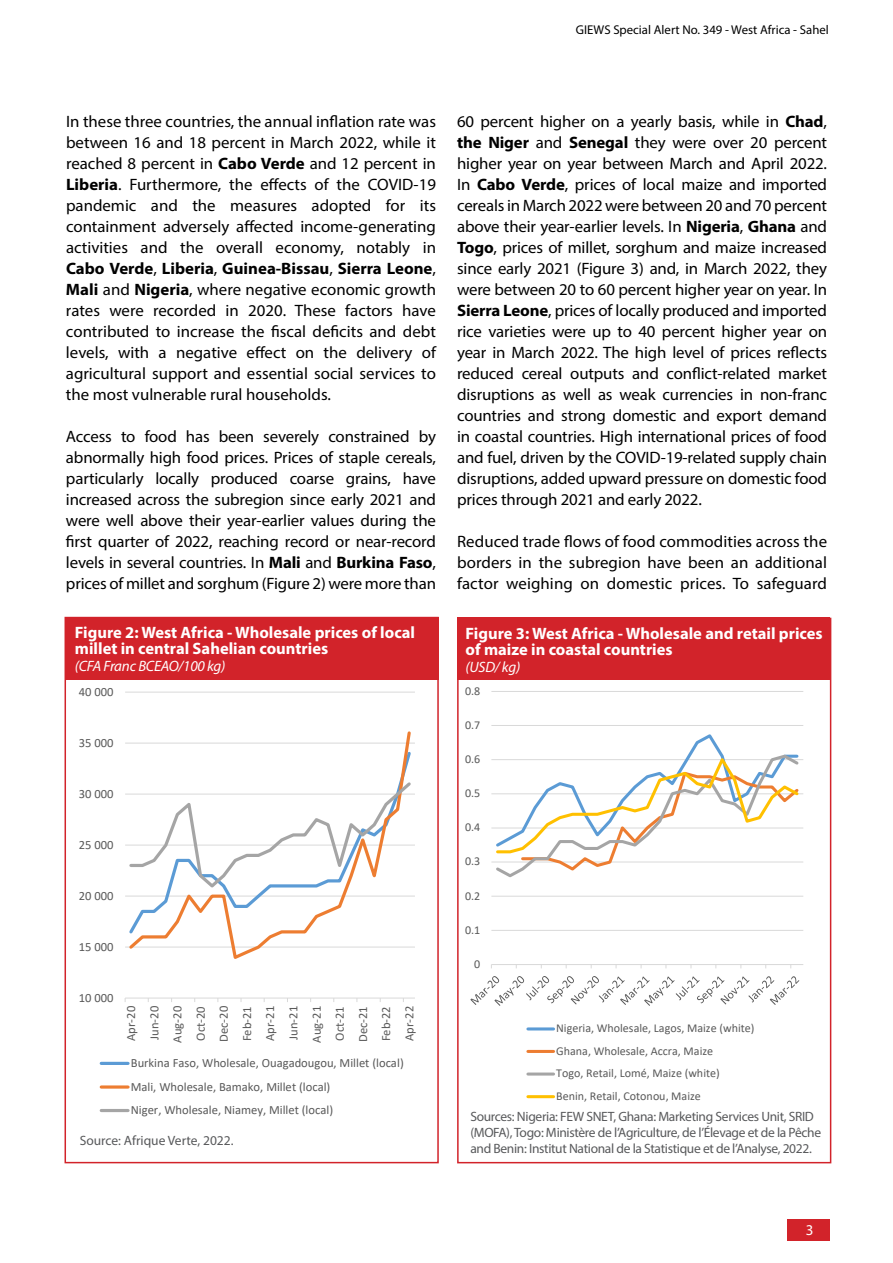
<style>
.page{position:relative;width:893px;height:1263px;background:#fff}
.page>*{position:absolute;margin:0;border:0;box-sizing:border-box;transform-origin:0 0}
.t1{font:16.5px/21px "Myriad Pro";letter-spacing:-.005em;color:#000;text-align:justify}
.t2{font:700 16.5px/16.5px "Myriad Pro";color:#fff}
.t3{font:italic 15px "Myriad Pro";letter-spacing:-.015em;color:#fff}
.t4{font:15px "Myriad Pro";color:#fff}
.t5{font:13.5px/16.2px "Myriad Pro";letter-spacing:-.025em;color:#58595b}
.t6{font:13.5px "Myriad Pro";color:#58595b}
.t7{font:12.75px "Myriad Pro";color:#000}
.t8{font:12.6px/23.2px "Calibri";color:#595959;text-align:justify}
.t9{font:12px/22.5px "Calibri";color:#595959}
.s1{font-weight:700}
</style>
<div class="page">
<div style="left:788px;top:1219px;width:42px;height:21px;background:#d2232a"></div>
<div style="left:66px;top:617px;width:373px;height:62px;background:#d2232a"></div>
<div style="left:65px;top:617px;width:374px;height:546px;border:2px solid #d2232a"></div>
<div style="left:457px;top:618px;width:372px;height:62px;background:#d2232a"></div>
<div style="left:457px;top:618px;width:374px;height:545px;border:2px solid #d2232a"></div>
<svg style="left:470px;top:691px;width:334px;height:408px"></svg>
<hr style="left:125px;top:946px;width:290px;height:1px;background:#d9d9d9">
<hr style="left:125px;top:895px;width:290px;height:1px;background:#d9d9d9">
<hr style="left:125px;top:844px;width:290px;height:1px;background:#d9d9d9">
<hr style="left:125px;top:793px;width:290px;height:1px;background:#d9d9d9">
<hr style="left:125px;top:743px;width:290px;height:1px;background:#d9d9d9">
<hr style="left:125px;top:692px;width:290px;height:1px;background:#d9d9d9">
<hr style="left:125px;top:997px;width:290px;height:1px;background:#d9d9d9">
<svg style="left:126px;top:731px;width:287px;height:228px"></svg>
<svg style="left:128px;top:779px;width:286px;height:111px"></svg>
<hr style="left:101px;top:1062px;width:27px;height:3px;background:#5b9bd5">
<hr style="left:101px;top:1085px;width:27px;height:3px;background:#ed7d31">
<hr style="left:101px;top:1109px;width:27px;height:3px;background:#a5a5a5">
<p class="t7" style="left:576px;top:22px;width:254px">GIEWS Special Alert No. 349 - West Africa - Sahel</p>
<p class="t1" style="left:66px;top:111px;width:371px">In these three countries, the annual inflation rate was between 16 and 18 percent in March 2022, while it reached 8 percent in <span class="s1">Cabo Verde</span> and 12 percent in <span class="s1">Liberia</span>. Furthermore, the effects of the COVID-19 pandemic and the measures adopted for its containment adversely affected income‑generating activities and the overall economy, notably in <span class="s1">Cabo Verde</span>, <span class="s1">Liberia</span>, <span class="s1">Guinea-Bissau</span>, <span class="s1">Sierra Leone</span>, <span class="s1">Mali</span> and <span class="s1">Nigeria</span>, where negative economic growth rates were recorded in 2020. These factors have contributed to increase the fiscal deficits and debt levels, with a negative effect on the delivery of agricultural support and essential social services to the most vulnerable rural households.</p>
<p class="t1" style="left:66px;top:426px;width:372px">Access to food has been severely constrained by abnormally high food prices. Prices of staple cereals, particularly locally produced coarse grains, have increased across the subregion since early 2021 and were well above their year-earlier values during the first quarter of 2022, reaching record or near-record levels in several countries. In <span class="s1">Mali</span> and <span class="s1">Burkina Faso</span>, prices of millet and sorghum (Figure 2) were more than</p>
<p class="t2" style="left:75px;top:623px;width:342px">Figure 2: West Africa - Wholesale prices of local millet in central Sahelian countries</p>
<p class="t3" style="left:75px;top:656px;width:152px">(CFA Franc BCEAO/100 kg)</p>
<p class="t8" style="left:79px;top:680px;width:36px">40 000</p>
<p class="t8" style="left:79px;top:730px;width:36px">35 000</p>
<p class="t8" style="left:79px;top:781px;width:36px">30 000</p>
<p class="t8" style="left:79px;top:832px;width:36px">25 000</p>
<p class="t8" style="left:79px;top:883px;width:36px">20 000</p>
<p class="t8" style="left:79px;top:934px;width:36px">15 000</p>
<p class="t8" style="left:79px;top:985px;width:36px">10 000</p>
<p class="t8" style="left:119px;top:1042px;width:38px;rotate:-90deg">Apr-20<br>Jun-20<br>Aug-20<br>Oct-20<br>Dec-20<br>Feb-21<br>Apr-21<br>Jun-21<br>Aug-21<br>Oct-21<br>Dec-21<br>Feb-22<br>Apr-22</p>
<p class="t8" style="left:131px;top:1051px;width:275px;text-align:left">Burkina Faso, Wholesale, Ouagadougou, Millet (local)<br>Mali, Wholesale, Bamako, Millet (local)<br>Niger, Wholesale, Niamey, Millet (local)</p>
<p class="t6" style="left:80px;top:1132px;width:155px">Source: Afrique Verte, 2022.</p>
<p class="t1" style="left:457px;top:111px;width:372px">60 percent higher on a yearly basis, while in <span class="s1">Chad</span>, <span class="s1">the Niger</span> and <span class="s1">Senegal</span> they were over 20 percent higher year on year between March and April 2022.<br>In <span class="s1">Cabo Verde</span>, prices of local maize and imported cereals in March 2022 were between 20 and 70 percent above their year‑earlier levels. In <span class="s1">Nigeria</span>, <span class="s1">Ghana</span> and <span class="s1">Togo</span>, prices of millet, sorghum and maize increased since early 2021 (Figure 3) and, in March 2022, they were between 20 to 60 percent higher year on year. In <span class="s1">Sierra Leone</span>, prices of locally produced and imported rice varieties were up to 40 percent higher year on year in March 2022. The high level of prices reflects reduced cereal outputs and conflict-related market disruptions as well as weak currencies in non-franc countries and strong domestic and export demand in coastal countries. High international prices of food and fuel, driven by the COVID-19‑related supply chain disruptions, added upward pressure on domestic food prices through 2021 and early 2022.</p>
<p class="t1" style="left:457px;top:531px;width:371px">Reduced trade flows of food commodities across the borders in the subregion have been an additional factor weighing on domestic prices. To safeguard</p>
<p class="t2" style="left:466px;top:624px;width:359px">Figure 3: West Africa - Wholesale and retail prices of maize in coastal countries</p>
<p class="t3" style="left:466px;top:657px;width:56px">(USD/ kg)</p>
<p class="t9" style="left:465px;top:679px;width:17px">0.8</p>
<p class="t9" style="left:465px;top:713px;width:17px">0.7</p>
<p class="t9" style="left:465px;top:747px;width:17px">0.6</p>
<p class="t9" style="left:465px;top:782px;width:17px">0.5</p>
<p class="t9" style="left:465px;top:816px;width:17px">0.4</p>
<p class="t9" style="left:465px;top:850px;width:17px">0.3</p>
<p class="t9" style="left:465px;top:884px;width:17px">0.2</p>
<p class="t9" style="left:465px;top:918px;width:17px">0.1</p>
<p class="t9" style="left:474px;top:952px;width:8px">0</p>
<p class="t9" style="left:556px;top:1017px;width:200px">Nigeria, Wholesale, Lagos, Maize (white)<br>Ghana, Wholesale, Accra, Maize<br>Togo, Retail, Lomé, Maize (white)<br>Benin, Retail, Cotonou, Maize</p>
<p class="t5" style="left:470px;top:1108px;width:352px">Sources: Nigeria: FEW SNET, Ghana: Marketing Services Unit, SRID (MOFA), Togo: Ministère de l’Agriculture, de l’Élevage et de la Pêche and Benin: Institut National de la Statistique et de l’Analyse, 2022.</p>
<p class="t4" style="left:806px;top:1220px;width:9px">3</p>
</div>
